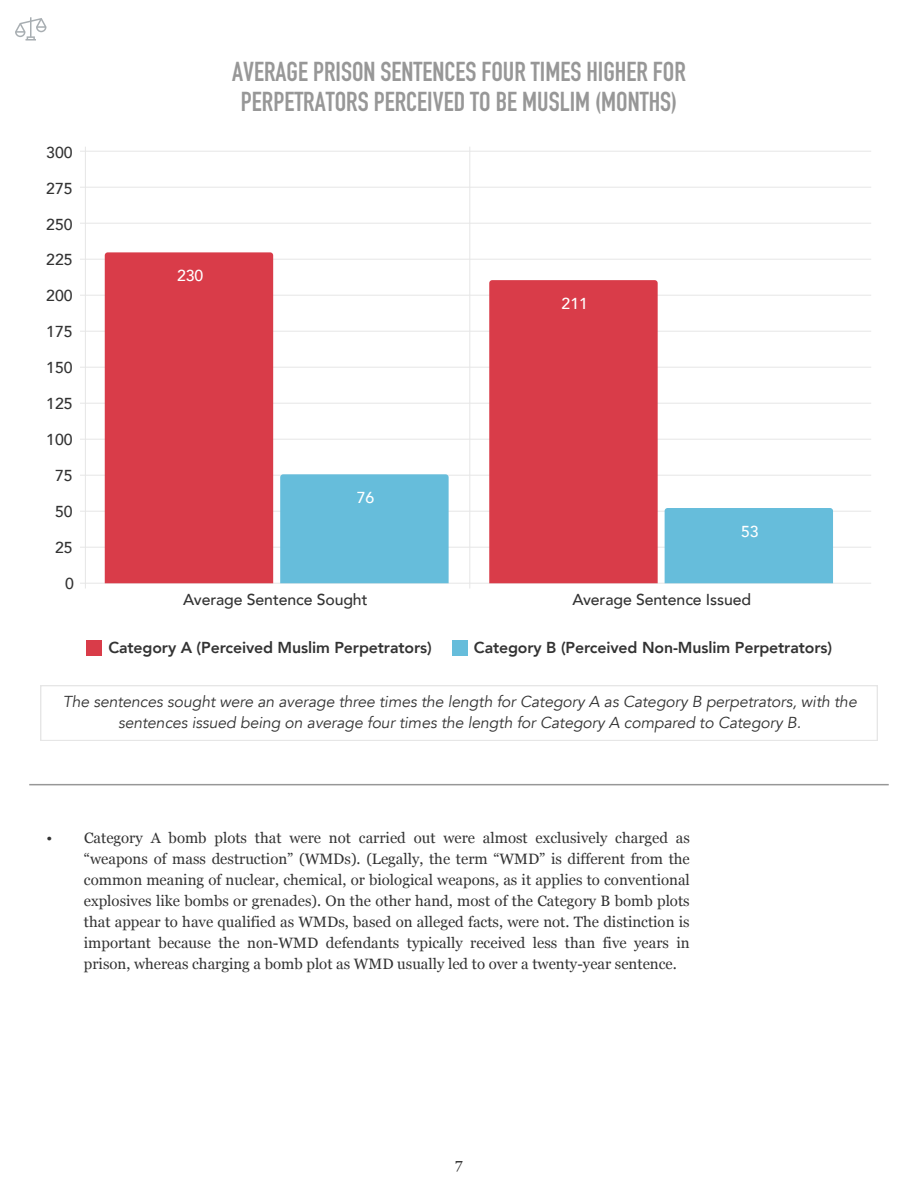
<style>
.page{position:relative;width:918px;height:1188px;background:#fff}
.page>*{position:absolute;margin:0;border:0;box-sizing:border-box;transform-origin:0 0}
.t1{font:700 27px/30px "DIN Condensed";color:#979797;text-align:center}
.t2{font:italic 15.9px/21.8px "Avenir";letter-spacing:-.005em;color:#333;text-align:center}
.t3{font:800 15.9px "Avenir";letter-spacing:-.005em;color:#333}
.t4{font:500 15.9px "Avenir";letter-spacing:-.005em;color:#333}
.t5{font:500 15.9px "Avenir";letter-spacing:-.005em;color:#fff}
.t6{font:15px/21px "Georgia";color:#333;text-align:justify}
</style>
<div class="page">
<hr style="left:30px;top:784px;width:858px;height:1px;background:#979797">
<div style="left:86px;top:640px;width:16px;height:16px;background:#d93c49"></div>
<div style="left:452px;top:640px;width:15px;height:16px;background:#66bddb"></div>
<svg style="left:40px;top:685px;width:838px;height:56px"></svg>
<hr style="left:85px;top:147px;width:1px;height:441px;background:#e6e6e6">
<hr style="left:469px;top:147px;width:1px;height:441px;background:#e6e6e6">
<hr style="left:81px;top:583px;width:790px;height:1px;background:#e6e6e6">
<hr style="left:81px;top:547px;width:790px;height:1px;background:#e6e6e6">
<hr style="left:81px;top:511px;width:790px;height:1px;background:#e6e6e6">
<hr style="left:81px;top:475px;width:790px;height:1px;background:#e6e6e6">
<hr style="left:81px;top:439px;width:790px;height:1px;background:#e6e6e6">
<hr style="left:81px;top:403px;width:790px;height:1px;background:#e6e6e6">
<hr style="left:81px;top:367px;width:790px;height:1px;background:#e6e6e6">
<hr style="left:81px;top:331px;width:790px;height:1px;background:#e6e6e6">
<hr style="left:81px;top:295px;width:790px;height:1px;background:#e6e6e6">
<hr style="left:81px;top:259px;width:790px;height:1px;background:#e6e6e6">
<hr style="left:81px;top:223px;width:790px;height:1px;background:#e6e6e6">
<hr style="left:81px;top:187px;width:790px;height:1px;background:#e6e6e6">
<hr style="left:81px;top:151px;width:790px;height:1px;background:#e6e6e6">
<div style="left:105px;top:252px;width:168px;height:331px;background:#d93c49"></div>
<div style="left:280px;top:474px;width:169px;height:109px;background:#66bddb"></div>
<div style="left:489px;top:280px;width:169px;height:303px;background:#d93c49"></div>
<div style="left:665px;top:508px;width:168px;height:75px;background:#66bddb"></div>
<svg style="left:15px;top:17px;width:32px;height:24px"></svg>
<p class="t4" style="left:46px;top:138px;width:28px">300</p>
<p class="t4" style="left:46px;top:174px;width:28px">275</p>
<p class="t4" style="left:46px;top:210px;width:28px">250</p>
<p class="t4" style="left:46px;top:246px;width:28px">225</p>
<p class="t4" style="left:46px;top:282px;width:28px">200</p>
<p class="t4" style="left:46px;top:318px;width:28px">175</p>
<p class="t4" style="left:46px;top:354px;width:28px">150</p>
<p class="t4" style="left:46px;top:390px;width:28px">125</p>
<p class="t4" style="left:46px;top:426px;width:28px">100</p>
<p class="t4" style="left:55px;top:462px;width:19px">75</p>
<p class="t4" style="left:55px;top:498px;width:19px">50</p>
<p class="t4" style="left:55px;top:534px;width:19px">25</p>
<p class="t4" style="left:65px;top:569px;width:10px">0</p>
<h1 class="t1" style="left:232px;top:57px;width:455px">AVERAGE PRISON SENTENCES FOUR TIMES HIGHER FOR<br>PERPETRATORS PERCEIVED TO BE MUSLIM (MONTHS)</h1>
<p class="t5" style="left:177px;top:262px;width:28px">230</p>
<p class="t5" style="left:562px;top:290px;width:28px">211</p>
<p class="t5" style="left:357px;top:484px;width:19px">76</p>
<p class="t5" style="left:741px;top:518px;width:19px">53</p>
<p class="t4" style="left:183px;top:586px;width:186px">Average Sentence Sought</p>
<p class="t4" style="left:572px;top:586px;width:180px">Average Sentence Issued</p>
<p class="t3" style="left:108px;top:635px;width:325px">Category A (Perceived Muslim Perpetrators)</p>
<p class="t3" style="left:474px;top:635px;width:360px">Category B (Perceived Non-Muslim Perpetrators)</p>
<p class="t2" style="left:63px;top:691px;width:796px">The sentences sought were an average three times the length for Category A as Category B perpetrators, with the sentences issued being on average four times the length for Category A compared to Category B.</p>
<p class="t6" style="left:84px;top:827px;width:608px;text-indent:-37px">• Category A bomb plots that were not carried out were almost exclusively charged as “weapons of mass destruction” (WMDs). (Legally, the term “WMD” is different from the common meaning of nuclear, chemical, or biological weapons, as it applies to conventional explosives like bombs or grenades). On the other hand, most of the Category B bomb plots that appear to have qualified as WMDs, based on alleged facts, were not. The distinction is important because the non-WMD defendants typically received less than five years in prison, whereas charging a bomb plot as WMD usually led to over a twenty-year sentence.</p>
<p class="t6" style="left:455px;top:1152px;width:9px">7</p>
</div>
